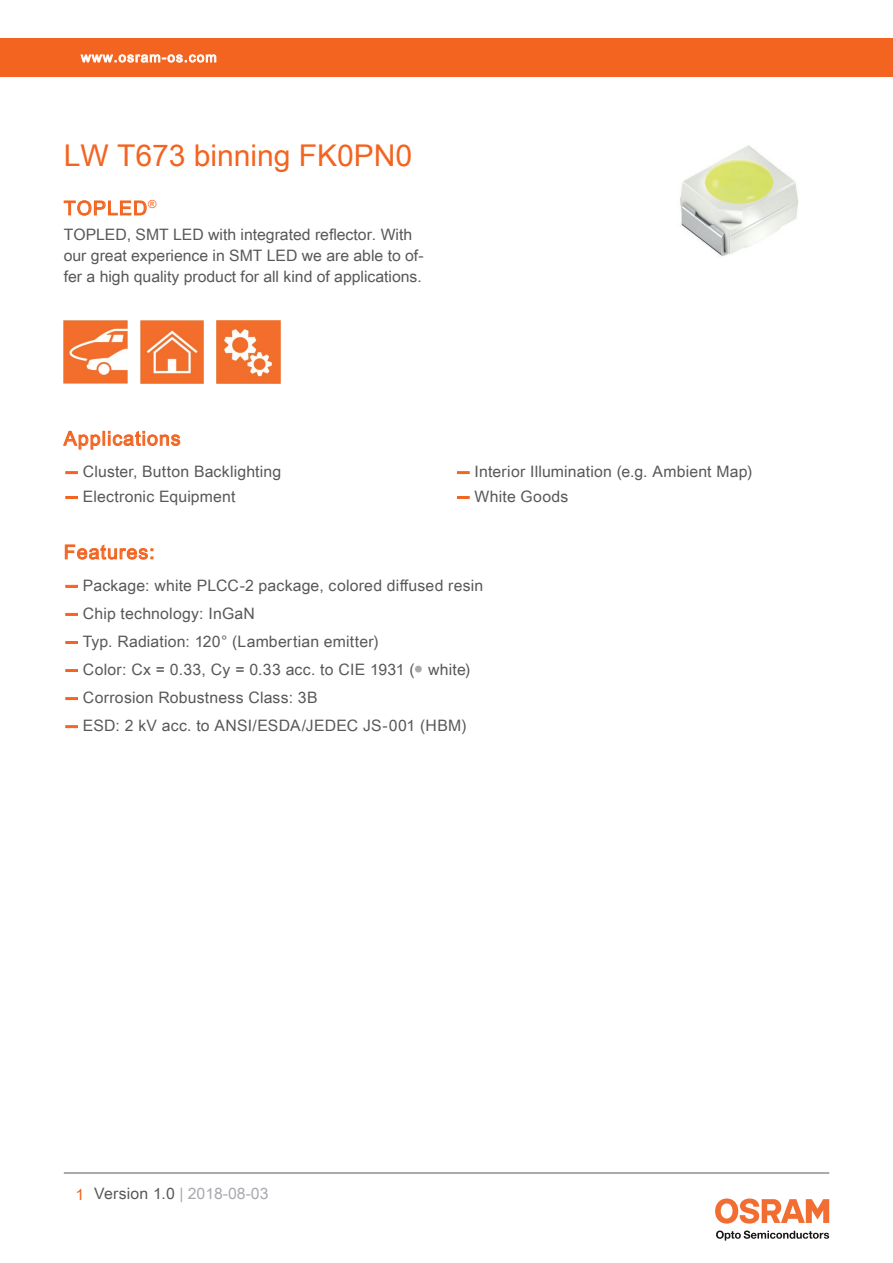
<style>
.page{position:relative;width:893px;height:1263px;background:#fff}
.page>*{position:absolute;margin:0;border:0;box-sizing:border-box;transform-origin:0 0}
.t1{font:30px "Arial Unicode MS";color:#f36421}
.t2{font:19.5px "Arial Unicode MS";letter-spacing:.055em;color:#f36421}
.t3{font:15.75px/21px "Arial Unicode MS";letter-spacing:.01em;color:#57585a}
.t4{font:15.75px "Arial Unicode MS";color:#a8a9ad}
.t5{font:13.5px "Arial Unicode MS";letter-spacing:.085em;color:#fff}
.s1{font-family:"Helvetica Neue LT Pro";font-weight:700;color:#f36421}
.s2{color:#a8a9ad}
.s3{color:#f36421}
.s4{color:#57585a}
</style>
<div class="page">
<hr style="left:64px;top:1173px;width:765px;height:1px;background:#57585a">
<svg style="left:716px;top:1230px;width:113px;height:10px"></svg>
<svg style="left:715px;top:1198px;width:114px;height:25px"></svg>
<div style="left:0;top:38px;width:893px;height:39px;background:#f36421"></div>
<svg style="left:80px;top:54px;width:137px;height:9px"></svg>
<img style="left:680px;top:145px;width:119px;height:112px">
<svg style="left:63px;top:200px;width:84px;height:16px"></svg>
<img style="left:64px;top:320px;width:63px;height:64px">
<img style="left:140px;top:320px;width:64px;height:64px">
<img style="left:217px;top:320px;width:63px;height:64px">
<svg style="left:63px;top:430px;width:118px;height:20px"></svg>
<svg style="left:66px;top:472px;width:11px;height:2px"></svg>
<svg style="left:66px;top:496px;width:11px;height:2px"></svg>
<svg style="left:458px;top:472px;width:11px;height:2px"></svg>
<svg style="left:458px;top:496px;width:11px;height:2px"></svg>
<svg style="left:65px;top:544px;width:88px;height:16px"></svg>
<svg style="left:66px;top:585px;width:11px;height:2px"></svg>
<svg style="left:66px;top:613px;width:11px;height:2px"></svg>
<svg style="left:66px;top:641px;width:11px;height:2px"></svg>
<svg style="left:66px;top:669px;width:11px;height:2px"></svg>
<svg style="left:66px;top:726px;width:11px;height:2px"></svg>
<p class="t5" style="left:81px;top:47px;width:137px">www.osram-os.com</p>
<h1 class="t1" style="left:64px;top:134px;width:350px">LW T673 binning FK0PN0</h1>
<p class="t2" style="left:64px;top:194px;width:94px">TOPLED<sup>®</sup></p>
<p class="t3" style="left:64px;top:224px;width:361px">TOPLED, SMT LED with integrated reflector. With our great experience in SMT LED we are able to of&shy;fer a high quality product for all kind of applications.</p>
<p class="t2" style="left:64px;top:424px;width:118px">Applications</p>
<p class="t3" style="left:64px;top:460px;width:219px"><span class="s1">—</span> Cluster, Button Backlighting</p>
<p class="t3" style="left:64px;top:485px;width:173px"><span class="s1">—</span> Electronic Equipment</p>
<p class="t3" style="left:455px;top:460px;width:298px"><span class="s1">—</span> Interior Illumination (e.g. Ambient Map)</p>
<p class="t3" style="left:455px;top:485px;width:114px"><span class="s1">—</span> White Goods</p>
<p class="t2" style="left:64px;top:538px;width:92px">Features:</p>
<p class="t3" style="left:64px;top:574px;width:421px"><span class="s1">—</span> Package: white PLCC-2 package, colored diffused resin</p>
<p class="t3" style="left:64px;top:602px;width:193px"><span class="s1">—</span> Chip technology: InGaN</p>
<p class="t3" style="left:64px;top:630px;width:317px"><span class="s1">—</span> Typ. Radiation: 120° (Lambertian emitter)</p>
<p class="t3" style="left:64px;top:658px;width:408px"><span class="s1">—</span> Color: Cx = 0.33, Cy = 0.33 acc. to CIE 1931 (<span class="s2">●</span> white)</p>
<p class="t3" style="left:64px;top:686px;width:255px"><span class="s1">—</span> Corrosion Robustness Class: 3B</p>
<p class="t3" style="left:64px;top:714px;width:404px"><span class="s1">—</span> ESD: 2 kV acc. to ANSI/ESDA/JEDEC JS-001 (HBM)</p>
<p class="t4" style="left:76px;top:1182px;width:194px"><span class="s3">1</span> <span class="s4">Version 1.0</span> | 2018-08-03</p>
</div>
